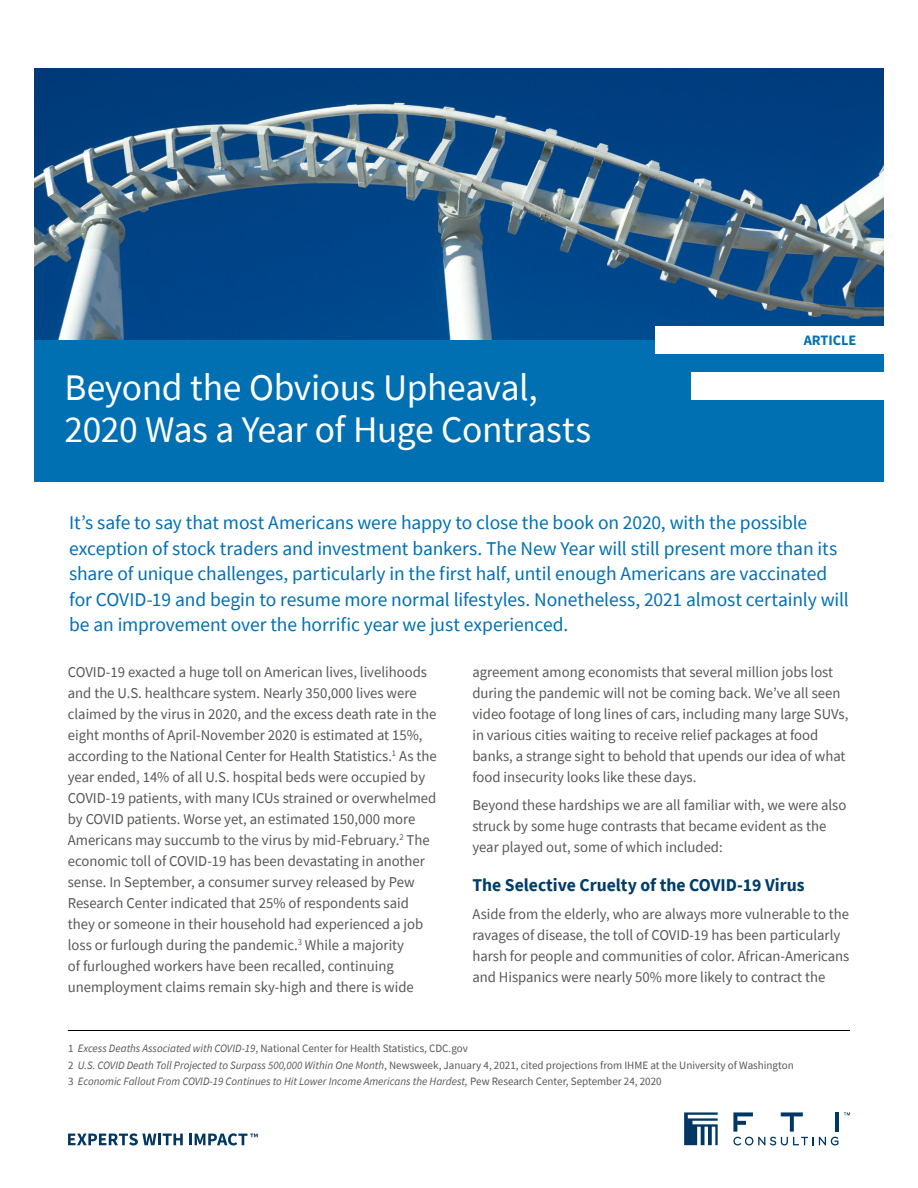
<style>
.page{position:relative;width:918px;height:1188px;background:#fff}
.page>*{position:absolute;margin:0;border:0;box-sizing:border-box;transform-origin:0 0}
.Headline{font:37.5px/42px "Source Sans Pro";letter-spacing:-.01em;color:#fff}
.Intro{font:19.5px/25.5px "Source Sans Pro";letter-spacing:-.005em;color:#0070b3}
.Body_Copy{font:700 18px "Source Sans Pro";color:#003d69}
.Body_Copy-2{font:15px/21px "Source Sans Pro";color:#575756}
.Label{font:700 14.4px "Source Sans Pro";color:#0070b3}
.Body_Copy-3{font:11.25px "Source Sans Pro";color:#575756}
.Body_Copy-4{font:italic 11.25px "Source Sans Pro";color:#575756}
.s1{font-style:italic}
.s2{font-style:normal}
</style>
<div class="page">
<img style="left:34px;top:68px;width:850px;height:272px">
<svg style="left:68px;top:1133px;width:115px;height:12px"></svg>
<svg style="left:189px;top:1133px;width:69px;height:12px"></svg>
<svg style="left:684px;top:1112px;width:34px;height:33px"></svg>
<svg style="left:844px;top:1112px;width:6px;height:3px"></svg>
<hr style="left:835px;top:1112px;width:4px;height:20px;background:#003763">
<svg style="left:733px;top:1112px;width:105px;height:33px"></svg>
<div style="left:34px;top:340px;width:850px;height:142px;background:#0070b3"></div>
<div style="left:655px;top:326px;width:229px;height:28px;background:#fff"></div>
<div style="left:691px;top:372px;width:193px;height:27px;background:#fff"></div>
<hr style="left:68px;top:1030px;width:782px;height:1px;background:#000">
<p class="Headline" style="left:65px;top:366px;width:528px">Beyond the Obvious Upheaval,<br>2020 Was a Year of Huge Contrasts</p>
<p class="Label" style="left:804px;top:330px;width:54px">ARTICLE</p>
<p class="Intro" style="left:69px;top:510px;width:781px">It’s safe to say that most Americans were happy to close the book on 2020, with the possible exception of stock traders and investment bankers. The New Year will still present more than its share of unique challenges, particularly in the first half, until enough Americans are vaccinated for COVID-19 and begin to resume more normal lifestyles. Nonetheless, 2021 almost certainly will be an improvement over the horrific year we just experienced.</p>
<p class="Body_Copy-2" style="left:68px;top:662px;width:371px">COVID-19 exacted a huge toll on American lives, livelihoods and the U.S. healthcare system. Nearly 350,000 lives were claimed by the virus in 2020, and the excess death rate in the eight months of April-November 2020 is estimated at 15%, according to the National Center for Health Statistics.<sup>1</sup> As the year ended, 14% of all U.S. hospital beds were occupied by COVID-19 patients, with many ICUs strained or overwhelmed by COVID patients. Worse yet, an estimated 150,000 more Americans may succumb to the virus by mid-February.<sup>2</sup> The economic toll of COVID-19 has been devastating in another sense. In September, a consumer survey released by Pew Research Center indicated that 25% of respondents said they or someone in their household had experienced a job loss or furlough during the pandemic.<sup>3</sup> While a majority<br>of furloughed workers have been recalled, continuing unemployment claims remain sky-high and there is wide</p>
<p class="Body_Copy-2" style="left:472px;top:662px;width:377px">agreement among economists that several million jobs lost during the pandemic will not be coming back. We’ve all seen video footage of long lines of cars, including many large SUVs, in various cities waiting to receive relief packages at food banks, a strange sight to behold that upends our idea of what food insecurity looks like these days.</p>
<p class="Body_Copy-2" style="left:472px;top:794px;width:376px">Beyond these hardships we are all familiar with, we were also struck by some huge contrasts that became evident as the year played out, some of which included:</p>
<p class="Body_Copy" style="left:472px;top:873px;width:334px">The Selective Cruelty of the COVID-19 Virus</p>
<p class="Body_Copy-2" style="left:472px;top:903px;width:379px">Aside from the elderly, who are always more vulnerable to the ravages of disease, the toll of COVID-19 has been particularly harsh for people and communities of color. African-Americans and Hispanics were nearly 50% more likely to contract the</p>
<p class="Body_Copy-3" style="left:68px;top:1041px;width:401px">1 <span class="s1">Excess Deaths Associated with COVID-19</span>, National Center for Health Statistics, CDC.gov</p>
<p class="Body_Copy-3" style="left:68px;top:1058px;width:727px">2 <span class="s1">U.S. COVID Death Toll Projected to Surpass 500,000 Within One Month</span>, Newsweek, January 4, 2021, cited projections from IHME at the University of Washington</p>
<p class="Body_Copy-4" style="left:68px;top:1074px;width:595px"><span class="s2">3</span> Economic Fallout From COVID-19 Continues to Hit Lower Income Americans the Hardest, <span class="s2">Pew Research Center, September 24, 2020</span></p>
</div>
